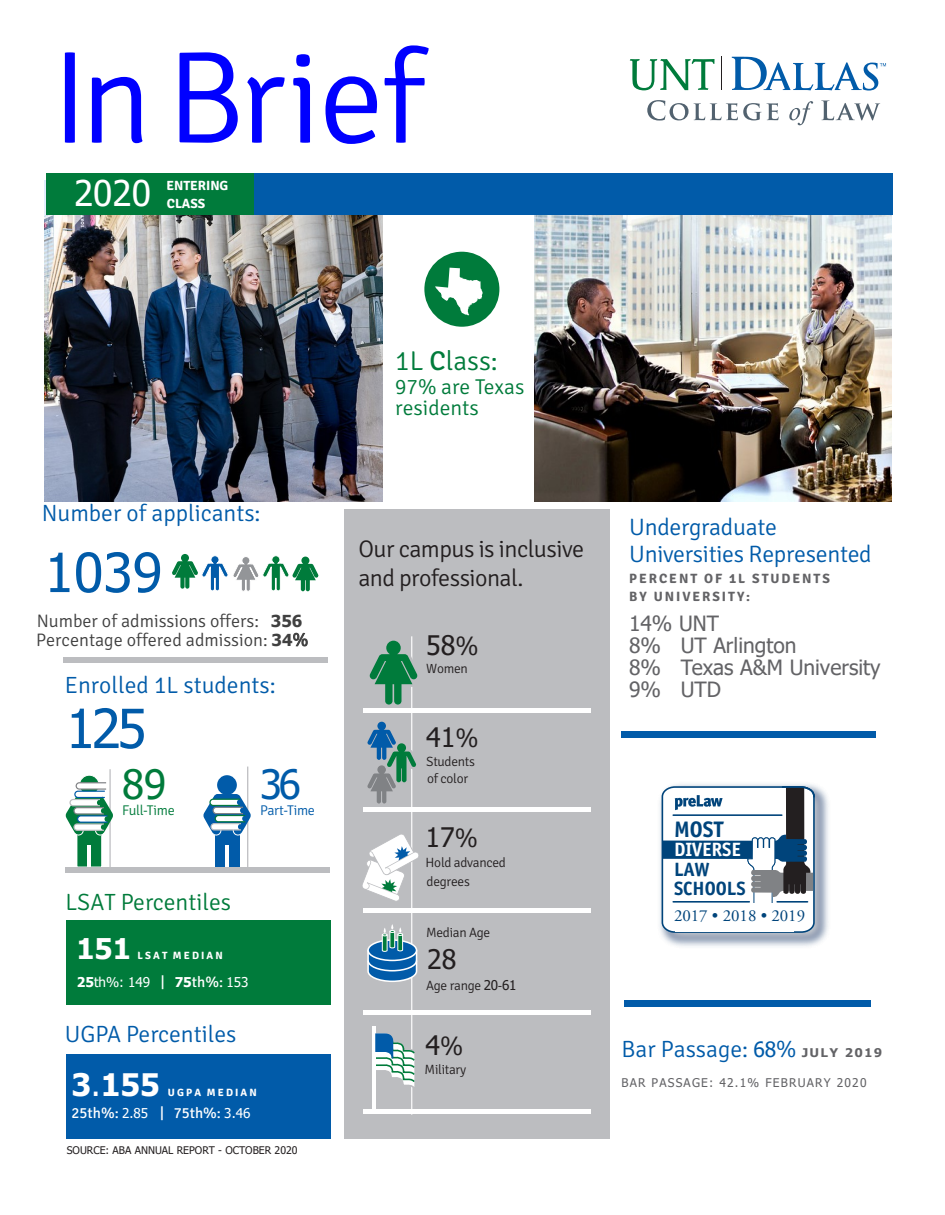
<style>
.page{position:relative;width:945px;height:1215px;background:#fff}
.page>*{position:absolute;margin:0;border:0;box-sizing:border-box;transform-origin:0 0}
.t1{font:300 131.1px "Signika";letter-spacing:-.02em;color:#00f}
.t2{font:54px "Tahoma";color:#015ba9}
.t3{font:40.35px "Tahoma";color:#015ba9}
.t4{font:40.35px "Tahoma";color:#007b3b}
.t5{font:35.25px "Tahoma";color:#fff}
.t6{font:700 30.9px "Tahoma";color:#fff}
.t7{font:700 28.5px "Tahoma";color:#fff}
.t8{font:300 27.15px "Signika";color:#007b3b}
.t9{font:26.85px "Tahoma";color:#231f20}
.t10{font:300 24px/28.8px "Signika";letter-spacing:-.025em;color:#231f20}
.t11{font:300 23.7px/27.3px "Signika";letter-spacing:-.015em;color:#015ba9}
.t12{font:300 23.55px "Signika";color:#015ba9}
.t13{font:300 23.55px "Signika";color:#007b3b}
.t14{font:700 22.5px "Officina Sans ITC Pro";color:#00447b}
.t15{font:300 21.45px/21.5px "Signika";color:#007b3b}
.t16{font:21px/21.9px "Tahoma";color:#636366}
.t17{font:700 19.35px/19.4px "Officina Sans ITC Pro";color:#00447b}
.t18{font:700 19.35px "Officina Sans ITC Pro";color:#fff}
.t19{font:300 18.15px/18.9px "Signika";color:#404040}
.t20{font:16.8px "Adobe Garamond Pro";color:#00447b}
.t21{font:15.15px "Signika";color:#fff}
.t22{font:300 14.1px "Signika";letter-spacing:-.02em;color:#015ba9}
.t23{font:300 14.1px "Signika";letter-spacing:-.02em;color:#007b3b}
.t24{font:700 13.5px/17.7px "Signika";letter-spacing:.145em;color:#636366}
.t25{font:13.5px "Tahoma";color:#fff}
.t26{font:300 13.35px/17.1px "Signika";letter-spacing:-.02em;color:#231f20}
.t27{font:700 13.35px/17.2px "Signika";color:#fff}
.t28{font:12px "Tahoma";letter-spacing:.1em;color:#636366}
.t29{font:10.5px "Tahoma";color:#231f20}
.t30{font:700 10.5px "Signika";letter-spacing:.2em;color:#fff}
.s1{font-family:"Tahoma";font-weight:700;font-size:16.5px}
.s2{font-weight:700}
.s3{font-family:"Signika";font-size:15.15px}
.s4{font-weight:400}
.s5{font-family:"Tahoma";font-size:13.5px}
.s6{font-family:"Signika";font-weight:300}
.s7{font-family:"Tahoma";font-weight:400}
.s8{font-family:"Tahoma";font-weight:400;font-size:21px}
.s9{font-family:"Verdana";font-weight:700;font-size:12px;color:#636366}
</style>
<div class="page">
<img style="left:534px;top:215px;width:358px;height:286px">
<img style="left:44px;top:181px;width:338px;height:320px">
<div style="left:66px;top:920px;width:265px;height:84px;background:#007b3b"></div>
<div style="left:66px;top:1054px;width:265px;height:84px;background:#015ba9"></div>
<div style="left:345px;top:509px;width:265px;height:630px;background:#bcbdc0"></div>
<hr style="left:247px;top:767px;width:1px;height:101px;background:#bcbdc0">
<hr style="left:109px;top:769px;width:2px;height:99px;background:#bcbdc0">
<div style="left:77px;top:805px;width:25px;height:62px;background:#007b3b"></div>
<div style="left:77px;top:804px;width:25px;height:63px;border:1px solid #fff"></div>
<svg style="left:79px;top:775px;width:20px;height:20px"></svg>
<div style="left:79px;top:775px;width:20px;height:20px;border:1px solid #fff;border-radius:50%"></div>
<div style="left:215px;top:805px;width:24px;height:62px;background:#015ba9"></div>
<hr style="left:225px;top:845px;width:4px;height:22px;background:#fff">
<div style="left:217px;top:775px;width:20px;height:20px;background:#015ba9;border-radius:50%"></div>
<svg style="left:203px;top:794px;width:48px;height:43px"></svg>
<div style="left:363px;top:708px;width:228px;height:5px;background:#fff"></div>
<div style="left:363px;top:807px;width:228px;height:5px;background:#fff"></div>
<div style="left:363px;top:908px;width:228px;height:5px;background:#fff"></div>
<div style="left:363px;top:1010px;width:228px;height:5px;background:#fff"></div>
<div style="left:363px;top:1109px;width:228px;height:5px;background:#fff"></div>
<hr style="left:411px;top:636px;width:1px;height:479px;background:#fff">
<hr style="left:88px;top:845px;width:3px;height:22px;background:#fff">
<div style="left:66px;top:867px;width:264px;height:6px;background:#bcbdc0"></div>
<div style="left:64px;top:657px;width:264px;height:5px;background:#bcbdc0"></div>
<svg style="left:362px;top:834px;width:57px;height:68px"></svg>
<svg style="left:65px;top:782px;width:48px;height:55px"></svg>
<svg style="left:367px;top:722px;width:50px;height:82px"></svg>
<svg style="left:369px;top:636px;width:49px;height:72px"></svg>
<div style="left:424px;top:252px;width:75px;height:75px;background:#007b3b;border-radius:50%"></div>
<svg style="left:435px;top:268px;width:48px;height:48px"></svg>
<hr style="left:372px;top:1026px;width:3px;height:87px;background:#fff">
<svg style="left:375px;top:1031px;width:40px;height:59px"></svg>
<svg style="left:367px;top:924px;width:51px;height:59px"></svg>
<div style="left:253px;top:174px;width:639px;height:41px;background:#015ba9"></div>
<svg style="left:732px;top:57px;width:154px;height:34px"></svg>
<svg style="left:630px;top:59px;width:85px;height:31px"></svg>
<hr style="left:722px;top:57px;width:1px;height:33px;background:#231f20">
<svg style="left:647px;top:100px;width:132px;height:21px"></svg>
<svg style="left:789px;top:101px;width:24px;height:24px"></svg>
<svg style="left:821px;top:100px;width:59px;height:20px"></svg>
<div style="left:46px;top:174px;width:208px;height:41px;background:#007b3b"></div>
<div style="left:625px;top:1001px;width:246px;height:6px;background:#015ba9"></div>
<svg style="left:172px;top:554px;width:147px;height:38px"></svg>
<img style="left:661px;top:784px;width:168px;height:162px">
<svg style="left:660px;top:785px;width:156px;height:149px"></svg>
<hr style="left:753px;top:870px;width:22px;height:2px;background:#808285">
<div style="left:621px;top:731px;width:255px;height:6px;background:#015ba9"></div>
<h1 class="t1" style="left:51px;top:27px;width:374px">In Brief</h1>
<h3 class="t5" style="left:74px;top:169px;width:79px">2020</h3>
<p class="t27" style="left:167px;top:177px;width:63px">ENTERING<br>CLASS</p>
<p class="t12" style="left:42px;top:501px;width:220px">Number of applicants:</p>
<h2 class="t2" style="left:44px;top:536px;width:119px">1039</h2>
<p class="t19" style="left:36px;top:611px;width:274px">Number of admissions offers: <span class="s1">356<br></span>Percentage offered admission: <span class="s1">34</span>%</p>
<p class="t12" style="left:65px;top:672px;width:212px">Enrolled 1L students:</p>
<h2 class="t2" style="left:66px;top:692px;width:82px">125</h2>
<h3 class="t4" style="left:122px;top:757px;width:45px">89</h3>
<p class="t23" style="left:122px;top:802px;width:54px">Full-Time</p>
<h3 class="t3" style="left:260px;top:757px;width:42px">36</h3>
<p class="t22" style="left:260px;top:802px;width:56px">Part-Time</p>
<p class="t13" style="left:65px;top:890px;width:167px">LSAT Percentiles</p>
<p class="t7" style="left:76px;top:928px;width:56px">151</p>
<p class="t30" style="left:138px;top:949px;width:87px">LSAT MEDIAN</p>
<p class="t25" style="left:77px;top:973px;width:173px"><span class="s2">25</span>th%: 149 <span class="s3">|</span> <span class="s2">75</span><span class="s3">th%:</span> 153</p>
<p class="t12" style="left:65px;top:1021px;width:173px">UGPA Percentiles</p>
<h3 class="t6" style="left:72px;top:1063px;width:90px">3<span class="s4">.</span>155</h3>
<p class="t30" style="left:168px;top:1086px;width:90px">UGPA MEDIAN</p>
<p class="t21" style="left:72px;top:1104px;width:180px">25th%: <span class="s5">2.85</span> | 75th%: <span class="s5">3.46</span></p>
<p class="t29" style="left:67px;top:1143px;width:232px">SOURCE: ABA ANNUAL REPORT - OCTOBER 2020</p>
<p class="t8" style="left:395px;top:346px;width:104px">1L <span class="s4">C</span>lass:</p>
<p class="t15" style="left:395px;top:376px;width:131px">97% are Texas residents</p>
<p class="t10" style="left:358px;top:535px;width:227px">Our campus is inclusive and professional.</p>
<p class="t9" style="left:426px;top:627px;width:54px">58<span class="s6">%</span></p>
<p class="t26" style="left:426px;top:660px;width:43px">Women</p>
<p class="t9" style="left:426px;top:719px;width:54px">41<span class="s6">%</span></p>
<p class="t26" style="left:426px;top:753px;width:50px">Students of color</p>
<p class="t9" style="left:426px;top:819px;width:54px">17<span class="s6">%</span></p>
<p class="t26" style="left:426px;top:853px;width:82px;line-height:19px">Hold advanced degrees</p>
<p class="t26" style="left:426px;top:924px;width:66px">Median Age</p>
<p class="t9" style="left:427px;top:941px;width:31px">28</p>
<p class="t26" style="left:426px;top:977px;width:92px">Age range <span class="s7">20</span>-<span class="s7">61</span></p>
<p class="t9" style="left:426px;top:1027px;width:39px">4<span class="s6">%</span></p>
<p class="t26" style="left:425px;top:1061px;width:43px">Military</p>
<p class="t11" style="left:629px;top:513px;width:244px">Undergraduate<br>Universities Represented</p>
<p class="t24" style="left:629px;top:570px;width:202px">PERCENT OF 1L STUDENTS<br>BY UNIVERSITY:</p>
<p class="t16" style="left:629px;top:614px;width:253px">14% UNT<br>8% UT Arlington<br>8% Texas A&amp;M University<br>9% UTD</p>
<p class="t14" style="left:674px;top:815px;width:51px">MOST</p>
<p class="t18" style="left:674px;top:838px;width:68px">DIVERSE</p>
<p class="t17" style="left:674px;top:859px;width:73px">LAW<br>SCHOOLS</p>
<p class="t20" style="left:674px;top:905px;width:133px">2017 • 2018 • 2019</p>
<p class="t12" style="left:621px;top:1036px;width:262px">Bar Passage: <span class="s8">68</span>% <span class="s9">JULY 2019</span></p>
<p class="t28" style="left:621px;top:1075px;width:247px">BAR PASSAGE: 42.1% FEBRUARY 2020</p>
</div>
